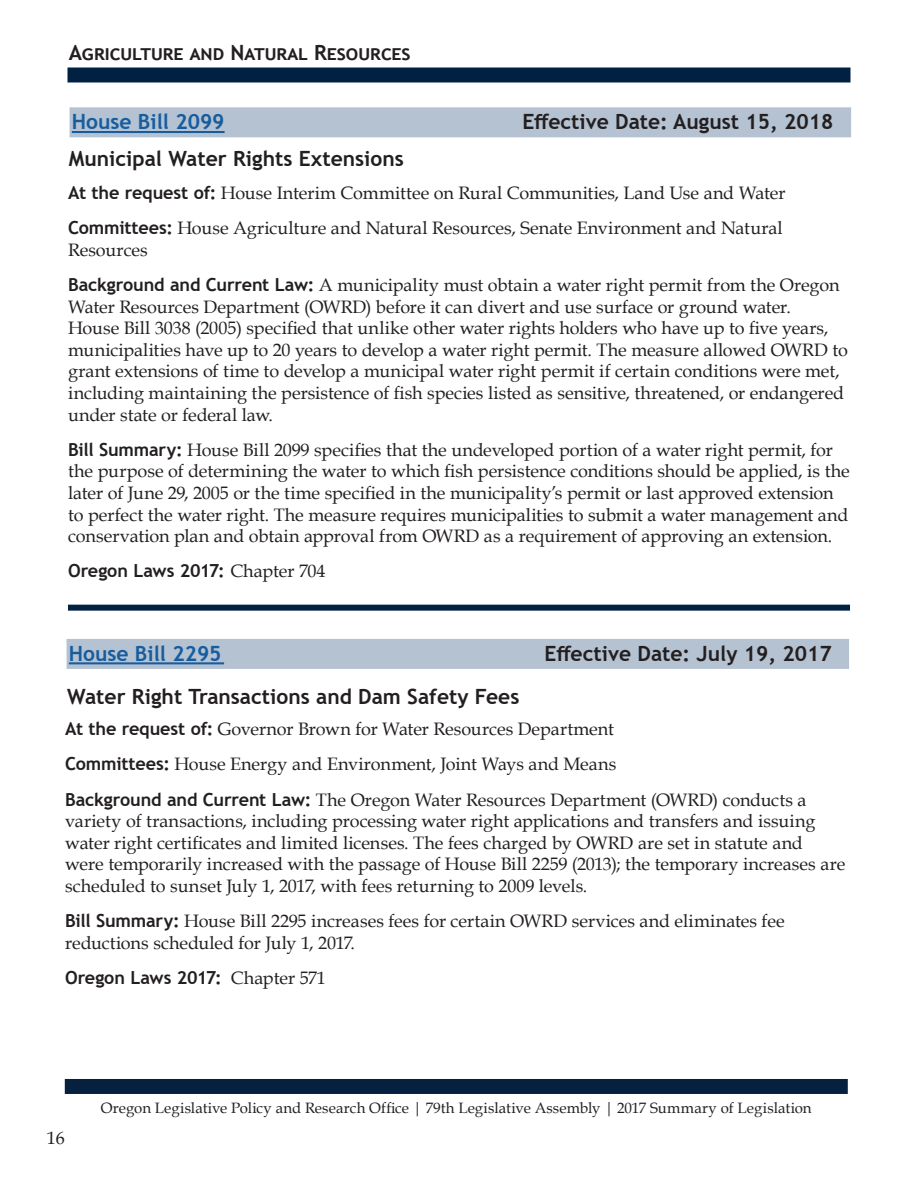
<style>
.page{position:relative;width:918px;height:1188px;background:#fff}
.page>*{position:absolute;margin:0;border:0;box-sizing:border-box;transform-origin:0 0}
.t1{font:700 21px "Trebuchet MS";color:#231f20}
.t2{font:700 21px "Trebuchet MS";color:#175d9e}
.t3{font:18px/21.6px "Book Antiqua";letter-spacing:-.005em;color:#231f20}
.t4{font:700 18px "Trebuchet MS";letter-spacing:-.005em;color:#231f20}
.t5{font:15px "Book Antiqua";letter-spacing:.005em;color:#231f20}
.s1{font-family:"Trebuchet MS";font-weight:700}
.s2{font-family:"Book Antiqua";font-weight:400}
</style>
<div class="page">
<div style="left:68px;top:68px;width:782px;height:14px;background:#002141"></div>
<div style="left:65px;top:1079px;width:783px;height:15px;background:#06213f"></div>
<div style="left:68px;top:605px;width:782px;height:6px;background:#002141"></div>
<div style="left:70px;top:107px;width:781px;height:30px;background:#b5c2d2"></div>
<hr style="left:72px;top:131px;width:153px;height:2px;background:#175d9e">
<div style="left:67px;top:639px;width:782px;height:30px;background:#b5c2d2"></div>
<hr style="left:69px;top:662px;width:155px;height:2px;background:#175d9e">
<p class="t1" style="left:69px;top:39px;width:343px">Agriculture and Natural Resources</p>
<p class="t2" style="left:72px;top:109px;width:154px">House Bill 2099</p>
<p class="t1" style="left:522px;top:109px;width:313px">Effective Date: August 15, 2018</p>
<p class="t1" style="left:69px;top:145px;width:337px">Municipal Water Rights Extensions</p>
<p class="t3" style="left:68px;top:175px;width:719px;line-height:35.1px"><span class="s1">At the request of:</span> House Interim Committee on Rural Communities, Land Use and Water<br><span class="s1">Committees:</span> House Agriculture and Natural Resources, Senate Environment and Natural</p>
<p class="t3" style="left:68px;top:232px;width:773px;line-height:35.1px">Resources<br><span class="s1">Background and Current Law:</span> A municipality must obtain a water right permit from the Oregon</p>
<p class="t3" style="left:68px;top:295px;width:781px">Water Resources Department (OWRD) before it can divert and use surface or ground water.<br>House Bill 3038 (2005) specified that unlike other water rights holders who have up to five years, municipalities have up to 20 years to develop a water right permit. The measure allowed OWRD to grant extensions of time to develop a municipal water right permit if certain conditions were met, including maintaining the persistence of fish species listed as sensitive, threatened, or endangered under state or federal law.</p>
<p class="t3" style="left:68px;top:438px;width:783px"><span class="s1">Bill Summary:</span> House Bill 2099 specifies that the undeveloped portion of a water right permit, for the purpose of determining the water to which fish persistence conditions should be applied, is the later of June 29, 2005 or the time specified in the municipality’s permit or last approved extension to perfect the water right. The measure requires municipalities to submit a water management and conservation plan and obtain approval from OWRD as a requirement of approving an extension.</p>
<p class="t4" style="left:68px;top:560px;width:259px">Oregon Laws 2017: <span class="s2">Chapter 704</span></p>
<p class="t2" style="left:69px;top:640px;width:154px">House Bill 2295</p>
<p class="t1" style="left:545px;top:640px;width:289px">Effective Date: July 19, 2017</p>
<p class="t1" style="left:67px;top:683px;width:454px">Water Right Transactions and Dam Safety Fees</p>
<p class="t3" style="left:65px;top:711px;width:743px;line-height:35.1px"><span class="s1">At the request of:</span> Governor Brown for Water Resources Department<br><span class="s1">Committees:</span> House Energy and Environment, Joint Ways and Means<br><span class="s1">Background and Current Law:</span> The Oregon Water Resources Department (OWRD) conducts a</p>
<p class="t3" style="left:65px;top:810px;width:782px">variety of transactions, including processing water right applications and transfers and issuing water right certificates and limited licenses. The fees charged by OWRD are set in statute and were temporarily increased with the passage of House Bill 2259 (2013); the temporary increases are scheduled to sunset July 1, 2017, with fees returning to 2009 levels.</p>
<p class="t3" style="left:65px;top:910px;width:721px"><span class="s1">Bill Summary:</span> House Bill 2295 increases fees for certain OWRD services and eliminates fee reductions scheduled for July 1, 2017.</p>
<p class="t4" style="left:65px;top:966px;width:262px">Oregon Laws 2017: <span class="s2">Chapter 571</span></p>
<p class="t3" style="left:47px;top:1127px;width:20px">16</p>
<p class="t5" style="left:101px;top:1097px;width:712px">Oregon Legislative Policy and Research Office | 79th Legislative Assembly | 2017 Summary of Legislation</p>
</div>
